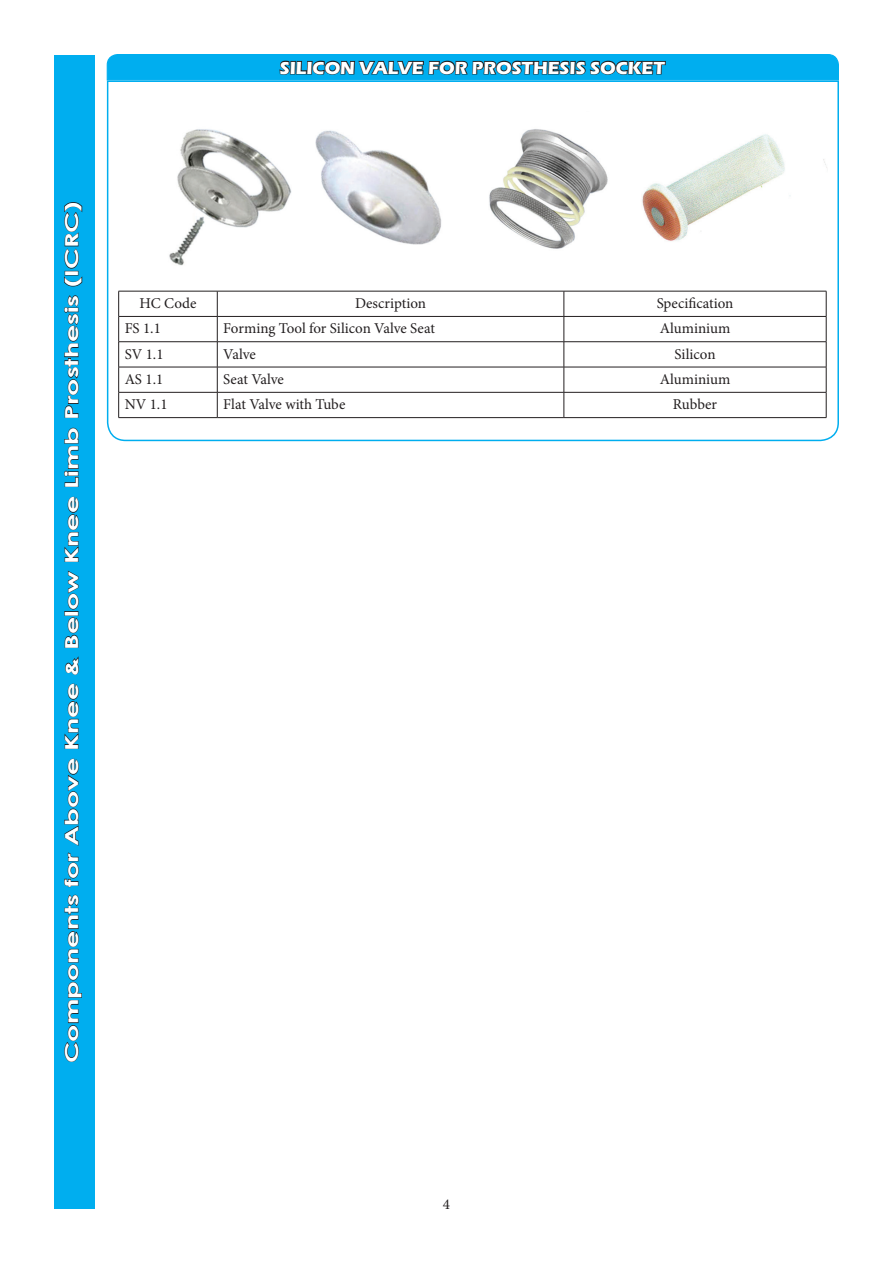
<style>
.page{position:relative;width:893px;height:1263px;background:#fff}
.page>*{position:absolute;margin:0;border:0;box-sizing:border-box;transform-origin:0 0}
.t1{font:700 18px "Century Gothic";color:#fff;scale:1.5 1}
.t2{font:700 18px "Eras ITC";color:#fff}
.t3{font:15px "Minion Pro";color:#231f20}
</style>
<div class="page">
<svg style="left:106px;top:54px;width:733px;height:26px;background:#059ad2"></svg>
<svg style="left:106px;top:80px;width:733px;height:362px"></svg>
<div style="left:54px;top:55px;width:41px;height:1154px;background:#00aeef"></div>
<svg style="left:64px;top:894px;width:18px;height:168px"></svg>
<svg style="left:64px;top:852px;width:15px;height:35px"></svg>
<svg style="left:64px;top:758px;width:15px;height:88px"></svg>
<svg style="left:64px;top:683px;width:15px;height:66px"></svg>
<svg style="left:65px;top:656px;width:14px;height:19px"></svg>
<svg style="left:64px;top:617px;width:15px;height:31px"></svg>
<div style="left:64px;top:611px;width:14px;height:5px;border:1px solid #231f20"></div>
<svg style="left:67px;top:570px;width:12px;height:40px"></svg>
<svg style="left:64px;top:496px;width:15px;height:66px"></svg>
<svg style="left:64px;top:427px;width:15px;height:60px"></svg>
<svg style="left:64px;top:295px;width:15px;height:123px"></svg>
<svg style="left:64px;top:275px;width:18px;height:12px"></svg>
<div style="left:65px;top:271px;width:13px;height:4px;border:1px solid #231f20"></div>
<svg style="left:64px;top:202px;width:18px;height:67px"></svg>
<p class="t2" style="left:280px;top:57px;width:387px">SILICON VALVE FOR PROSTHESIS SOCKET</p>
<p class="t1" style="left:58px;top:1063px;width:576px;rotate:-90deg">Components for Above Knee &amp; Below Knee Limb Prosthesis (ICRC)</p>
<p class="t3" style="left:139px;top:293px;width:58px">HC Code</p>
<p class="t3" style="left:355px;top:293px;width:72px">Description</p>
<p class="t3" style="left:657px;top:293px;width:78px">Specification</p>
<p class="t3" style="left:125px;top:318px;width:38px">FS 1.1</p>
<p class="t3" style="left:223px;top:318px;width:213px">Forming Tool for Silicon Valve Seat</p>
<p class="t3" style="left:660px;top:318px;width:72px">Aluminium</p>
<p class="t3" style="left:125px;top:344px;width:40px">SV 1.1</p>
<p class="t3" style="left:223px;top:344px;width:34px">Valve</p>
<p class="t3" style="left:675px;top:344px;width:42px">Silicon</p>
<p class="t3" style="left:125px;top:369px;width:40px">AS 1.1</p>
<p class="t3" style="left:223px;top:369px;width:62px">Seat Valve</p>
<p class="t3" style="left:660px;top:369px;width:72px">Aluminium</p>
<p class="t3" style="left:125px;top:394px;width:44px">NV 1.1</p>
<p class="t3" style="left:223px;top:394px;width:124px">Flat Valve with Tube</p>
<p class="t3" style="left:673px;top:394px;width:46px">Rubber</p>
<p class="t3" style="left:443px;top:1194px;width:9px">4</p>
</div>
